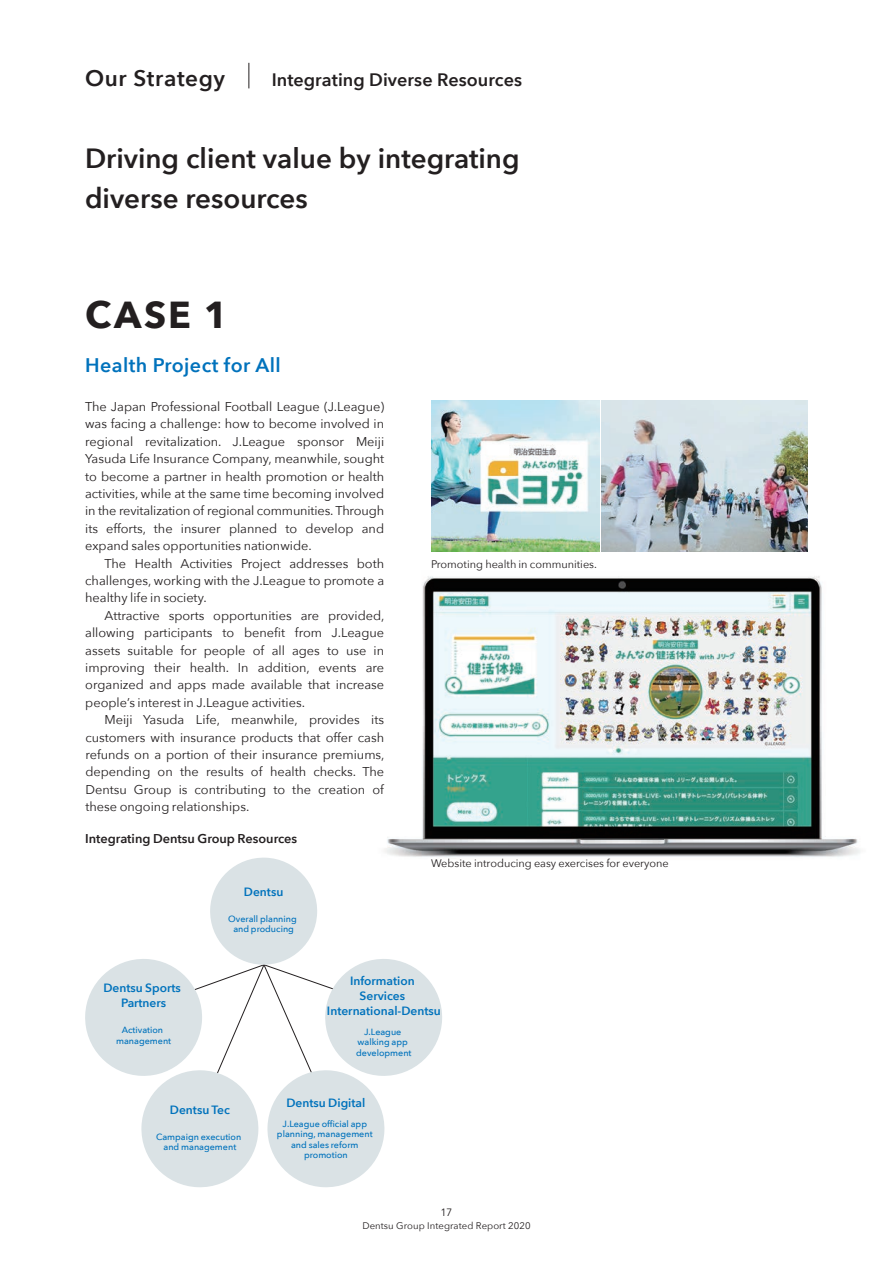
<style>
.page{position:relative;width:893px;height:1263px;background:#fff}
.page>*{position:absolute;margin:0;border:0;box-sizing:border-box;transform-origin:0 0}
.t1{font:700 37.5px "Avenir Next";color:#231f20}
.t2{font:600 27.75px/39.8px "Avenir Next";color:#231f20}
.t3{font:600 22.5px "Avenir Next";letter-spacing:.025em;color:#231f20}
.t4{font:600 19.65px "Avenir Next";letter-spacing:.025em;color:#0072bc}
.t5{font:600 18px "Avenir Next";letter-spacing:.005em;color:#231f20}
.t6{font:12.75px/17.4px "Avenir Next";color:#231f20;text-align:justify}
.t7{font:600 12.75px "Avenir Next";color:#231f20}
.t8{font:600 12px/15px "Avenir Next";color:#0072bc;text-align:center}
.t9{font:10.95px "Avenir Next";color:#231f20}
.t10{font:10.65px "Avenir Next";color:#231f20}
.t11{font:9.6px "Avenir Next";letter-spacing:.005em;color:#231f20}
.t12{font:500 9px/10.5px "Avenir Next";color:#0072bc;text-align:center}
</style>
<div class="page">
<img style="left:384px;top:576px;width:476px;height:281px">
<img style="left:431px;top:400px;width:168px;height:152px">
<img style="left:602px;top:400px;width:206px;height:152px">
<svg style="left:85px;top:856px;width:358px;height:331px"></svg>
<svg style="left:249px;top:63px;width:1px;height:25px"></svg>
<h3 class="t3" style="left:85px;top:58px;width:142px">Our Strategy</h3>
<h3 class="t5" style="left:272px;top:64px;width:252px">Integrating Diverse Resources</h3>
<h2 class="t2" style="left:85px;top:138px;width:436px">Driving client value by integrating diverse resources</h2>
<h1 class="t1" style="left:85px;top:282px;width:145px">CASE 1</h1>
<h3 class="t4" style="left:85px;top:348px;width:197px">Health Project for All</h3>
<p class="t6" style="left:85px;top:397px;width:301px">The Japan Professional Football League (J.League) was facing a challenge: how to become involved in regional revitalization. J.League sponsor Meiji Yasuda Life Insurance Company, meanwhile, sought to become a partner in health promotion or health activities, while at the same time becoming involved in the revitalization of regional communities. Through its efforts, the insurer planned to develop and expand sales opportunities nationwide.</p>
<p class="t6" style="left:85px;top:554px;width:300px;text-indent:19px">The Health Activities Project addresses both challenges, working with the J.League to promote a healthy life in society.</p>
<p class="t6" style="left:85px;top:606px;width:301px;text-indent:19px">Attractive sports opportunities are provided, allowing participants to benefit from J.League assets suitable for people of all ages to use in improving their health. In addition, events are organized and apps made available that increase people’s interest in J.League activities.</p>
<p class="t6" style="left:85px;top:710px;width:301px;text-indent:19px">Meiji Yasuda Life, meanwhile, provides its customers with insurance products that offer cash refunds on a portion of their insurance premiums, depending on the results of health checks. The Dentsu Group is contributing to the creation of these ongoing relationships.</p>
<p class="t7" style="left:85px;top:828px;width:214px">Integrating Dentsu Group Resources</p>
<p class="t8" style="left:244px;top:884px;width:41px">Dentsu</p>
<p class="t12" style="left:228px;top:913px;width:70px">Overall planning and producing</p>
<p class="t9" style="left:431px;top:554px;width:167px">Promoting health in communities.</p>
<p class="t9" style="left:431px;top:854px;width:239px">Website introducing easy exercises for everyone</p>
<p class="t8" style="left:103px;top:980px;width:79px">Dentsu Sports<br>Partners</p>
<p class="t12" style="left:116px;top:1025px;width:57px">Activation management</p>
<p class="t8" style="left:170px;top:1102px;width:62px">Dentsu Tec</p>
<p class="t12" style="left:156px;top:1131px;width:87px">Campaign execution and management</p>
<p class="t8" style="left:327px;top:973px;width:115px">Information<br>Services<br>International-Dentsu</p>
<p class="t12" style="left:356px;top:1026px;width:57px">J.League walking app development</p>
<p class="t8" style="left:286px;top:1095px;width:80px">Dentsu Digital</p>
<p class="t12" style="left:277px;top:1118px;width:97px">J.League official app planning, management and sales reform promotion</p>
<p class="t10" style="left:441px;top:1203px;width:13px">17</p>
<p class="t11" style="left:362px;top:1217px;width:170px">Dentsu Group Integrated Report 2020</p>
</div>
